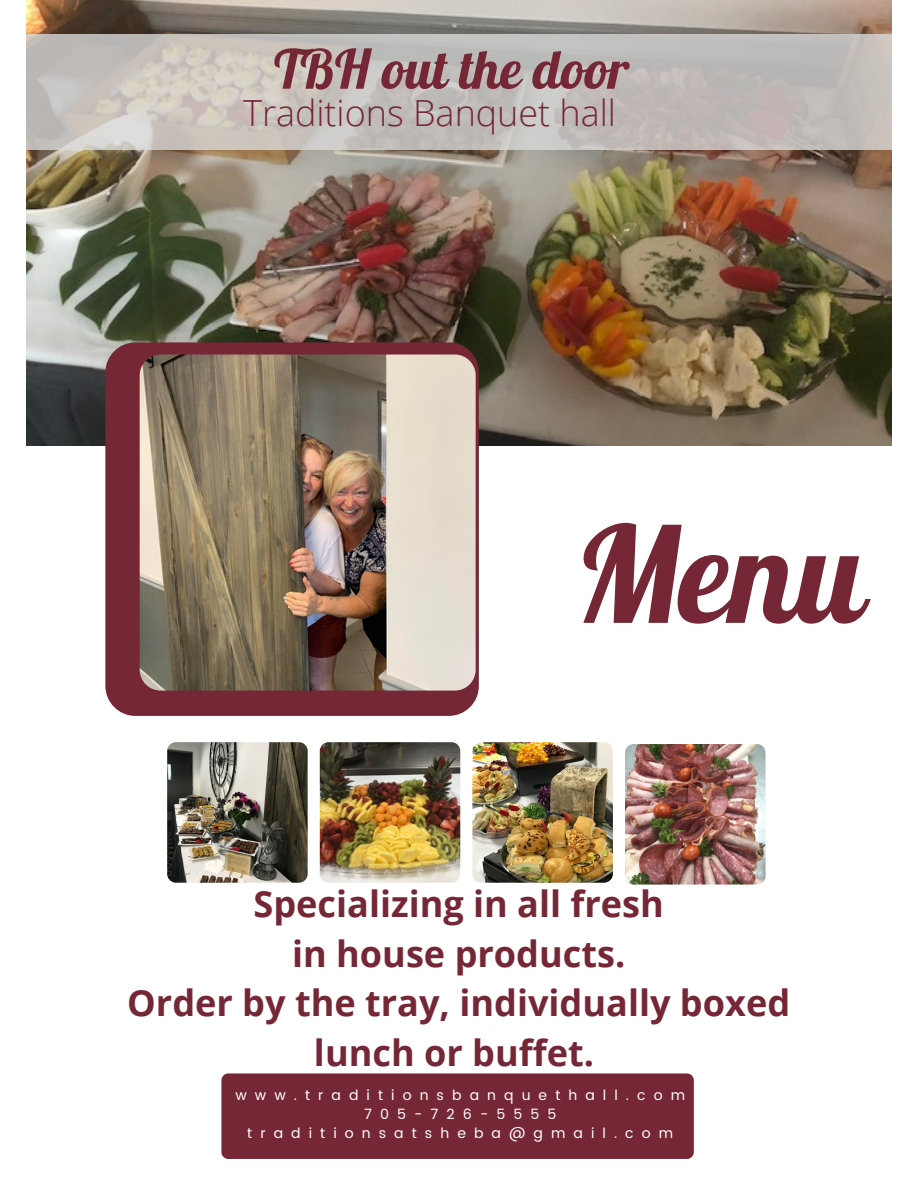
<style>
.page{position:relative;width:918px;height:1188px;background:#fff}
.page>*{position:absolute;margin:0;border:0;box-sizing:border-box;transform-origin:0 0}
.t1{font:133.35px "Pattaya";color:#752736}
.t2{font:54px "Pattaya";color:#752736}
.t3{font:700 36.15px/49.5px "Open Sans";color:#752736;text-align:center}
.t4{font:300 36px "Open Sans";color:#752736}
.t5{font:14.1px "Poppins";letter-spacing:.575em;color:#fff}
</style>
<div class="page">
<img style="left:26px;top:0;width:865px;height:445px">
<div style="left:105px;top:342px;width:374px;height:374px;background:#752736;border-radius:30px"></div>
<img style="left:140px;top:355px;width:336px;height:336px;border-radius:21px">
<svg style="left:26px;top:34px;width:865px;height:116px;fill:#c2bdba"></svg>
<div style="left:221px;top:1073px;width:473px;height:86px;background:#752736;border-radius:7px"></div>
<img style="left:167px;top:742px;width:141px;height:141px;border-radius:9px">
<img style="left:320px;top:742px;width:140px;height:141px;border-radius:9px">
<img style="left:472px;top:742px;width:141px;height:141px;border-radius:9px">
<img style="left:625px;top:744px;width:141px;height:141px;border-radius:9px">
<p class="t2" style="left:274px;top:34px;width:356px">TBH out the door</p>
<p class="t4" style="left:243px;top:88px;width:374px">Traditions Banquet hall</p>
<p class="t1" style="left:574px;top:488px;width:292px">Menu</p>
<p class="t3" style="left:254px;top:879px;width:412px">Specializing in all fresh</p>
<p class="t3" style="left:292px;top:928px;width:335px">in house products.</p>
<p class="t3" style="left:127px;top:978px;width:664px">Order by the tray, individually boxed lunch or buffet.</p>
<p class="t5" style="left:235px;top:1086px;width:451px">www.traditionsbanquethall.com</p>
<p class="t5" style="left:364px;top:1106px;width:194px">705-726-5555</p>
<p class="t5" style="left:247px;top:1125px;width:427px">traditionsatsheba@gmail.com</p>
</div>
